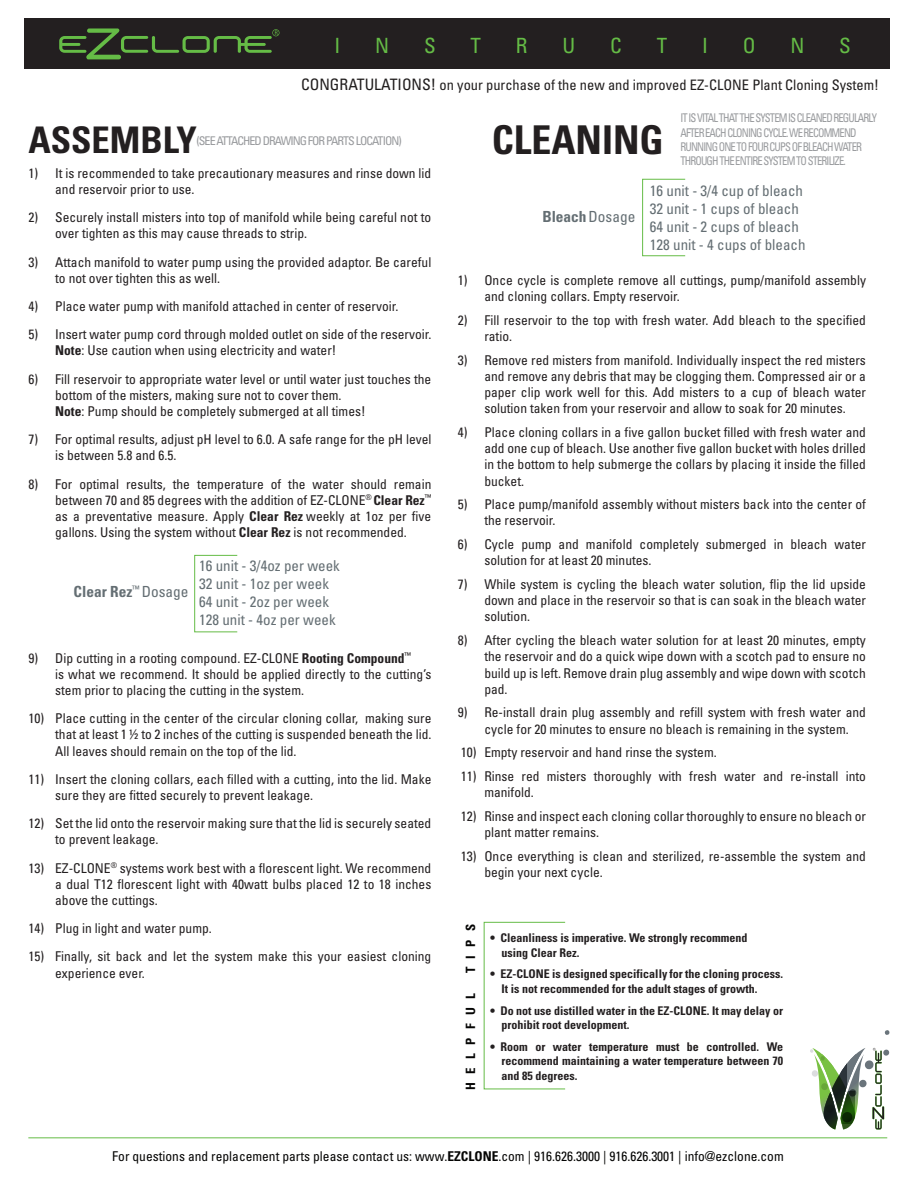
<style>
.page{position:relative;width:918px;height:1188px;background:#fff}
.page>*{position:absolute;margin:0;border:0;box-sizing:border-box;transform-origin:0 0}
.t1{font:700 condensed 39.75px "Univers";color:#231f20}
.t2{font:700 condensed 36.75px "Univers";color:#231f20}
.t3{font:condensed 21px "Univers";color:#65bc46}
.t4{font:700 condensed 15.3px "Univers";color:#646e73}
.t5{font:condensed 15px/18px "Univers";color:#646e73}
.t6{font:condensed 14.4px "Univers";color:#211e1e}
.t7{font:condensed 13.5px/16.2px "Univers";color:#231f20}
.t8{font:condensed 13.5px "Univers";color:#050504}
.t9{font:700 condensed 12.75px "Univers";letter-spacing:.66em;color:#050504}
.t10{font:700 condensed 12px/14.4px "Univers";color:#231f20}
.t11{font:condensed 12px/14.4px "Univers";letter-spacing:-.08em;color:#999b9e;scale:.88 1}
.t12{font:condensed 12px "Univers";letter-spacing:-.08em;color:#999b9e}
.s1{font-size:15.75px}
.s2{font-weight:700}
.s3{font-weight:400}
</style>
<div class="page">
<div style="left:24px;top:18px;width:866px;height:50px;background:#231f20"></div>
<svg style="left:483px;top:922px;width:83px;height:168px"></svg>
<div style="left:642px;top:179px;width:44px;height:77px;border:1px solid #65bc46"></div>
<svg style="left:59px;top:28px;width:220px;height:31px"></svg>
<hr style="left:28px;top:1137px;width:859px;height:1px;background:#65bc46">
<svg style="left:884px;top:1030px;width:6px;height:5px"></svg>
<svg style="left:810px;top:1048px;width:80px;height:82px"></svg>
<div style="left:194px;top:555px;width:44px;height:77px;border:1px solid #65bc46"></div>
<h3 class="t3" style="left:334px;top:32px;width:7px">I</h3>
<h3 class="t3" style="left:375px;top:32px;width:16px">N</h3>
<h3 class="t3" style="left:424px;top:32px;width:13px">S</h3>
<h3 class="t3" style="left:471px;top:32px;width:12px">T</h3>
<h3 class="t3" style="left:516px;top:32px;width:13px">R</h3>
<h3 class="t3" style="left:562px;top:32px;width:14px">U</h3>
<h3 class="t3" style="left:610px;top:32px;width:13px">C</h3>
<h3 class="t3" style="left:657px;top:32px;width:12px">T</h3>
<h3 class="t3" style="left:702px;top:32px;width:7px">I</h3>
<h3 class="t3" style="left:743px;top:32px;width:14px">O</h3>
<h3 class="t3" style="left:790px;top:32px;width:16px">N</h3>
<h3 class="t3" style="left:839px;top:32px;width:13px">S</h3>
<p class="t6" style="left:301px;top:76px;width:580px"><span class="s1">CONGRATULATIONS!</span> on your purchase of the new and improved EZ-CLONE Plant Cloning System!</p>
<p class="t11" style="left:680px;top:111px;width:225px">IT IS VITAL THAT THE SYSTEM IS CLEANED REGULARLY AFTER EACH CLONING CYCLE. WE RECOMMEND RUNNING ONE TO FOUR CUPS OF BLEACH WATER THROUGH THE ENTIRE SYSTEM TO STERILIZE.</p>
<h2 class="t2" style="left:28px;top:117px;width:170px">ASSEMBLY</h2>
<p class="t12" style="left:197px;top:133px;width:207px">(SEE ATTACHED DRAWING FOR PARTS LOCATION)</p>
<h1 class="t1" style="left:492px;top:115px;width:174px">CLEANING</h1>
<p class="t7" style="left:55px;top:165px;width:378px;text-indent:-27px">1) It is recommended to take precautionary measures and rinse down lid and reservoir prior to use.</p>
<p class="t7" style="left:55px;top:209px;width:378px;text-indent:-27px">2) Securely install misters into top of manifold while being careful not to over tighten as this may cause threads to strip.</p>
<p class="t7" style="left:55px;top:254px;width:378px;text-indent:-27px">3) Attach manifold to water pump using the provided adaptor. Be careful to not over tighten this as well.</p>
<p class="t7" style="left:29px;top:298px;width:371px">4) Place water pump with manifold attached in center of reservoir.</p>
<p class="t7" style="left:55px;top:326px;width:378px;text-indent:-27px">5) Insert water pump cord through molded outlet on side of the reservoir.<br><span class="s2">Note</span>: Use caution when using electricity and water!</p>
<p class="t7" style="left:55px;top:371px;width:378px;text-indent:-27px">6) Fill reservoir to appropriate water level or until water just touches the bottom of the misters, making sure not to cover them.<br><span class="s2">Note</span>: Pump should be completely submerged at all times!</p>
<p class="t7" style="left:55px;top:431px;width:378px;text-indent:-27px">7) For optimal results, adjust pH level to 6.0. A safe range for the pH level is between 5.8 and 6.5.</p>
<p class="t7" style="left:55px;top:476px;width:378px;text-align:justify;text-indent:-27px">8) For optimal results, the temperature of the water should remain between 70 and 85 degrees with the addition of EZ-CLONE<sup>®</sup> <span class="s2">Clear Rez</span><sup>™ </sup>as a preventative measure. Apply <span class="s2">Clear Rez</span> weekly at 1oz per five gallons. Using the system without <span class="s2">Clear Rez</span> is not recommended.</p>
<p class="t5" style="left:650px;top:181px;width:157px">16 unit - 3/4 cup of bleach<br>32 unit - 1 cups of bleach<br>64 unit - 2 cups of bleach<br>128 unit - 4 cups of bleach</p>
<p class="t4" style="left:542px;top:208px;width:95px">Bleach<span class="s3">Dosage</span></p>
<p class="t7" style="left:484px;top:272px;width:383px;text-indent:-27px">1) Once cycle is complete remove all cuttings, pump/manifold assembly and cloning collars. Empty reservoir.</p>
<p class="t7" style="left:484px;top:312px;width:383px;text-indent:-27px">2) Fill reservoir to the top with fresh water. Add bleach to the specified ratio.</p>
<p class="t7" style="left:484px;top:352px;width:383px;text-align:justify;text-indent:-27px">3) Remove red misters from manifold. Individually inspect the red misters and remove any debris that may be clogging them. Compressed air or a paper clip work well for this. Add misters to a cup of bleach water solution taken from your reservoir and allow to soak for 20 minutes.</p>
<p class="t7" style="left:484px;top:424px;width:383px;text-align:justify;text-indent:-27px">4) Place cloning collars in a five gallon bucket filled with fresh water and add one cup of bleach. Use another five gallon bucket with holes drilled in the bottom to help submerge the collars by placing it inside the filled bucket.</p>
<p class="t7" style="left:484px;top:496px;width:383px;text-indent:-27px">5) Place pump/manifold assembly without misters back into the center of the reservoir.</p>
<p class="t7" style="left:484px;top:536px;width:383px;text-indent:-27px">6) Cycle pump and manifold completely submerged in bleach water solution for at least 20 minutes.</p>
<p class="t7" style="left:484px;top:576px;width:383px;text-align:justify;text-indent:-27px">7) While system is cycling the bleach water solution, flip the lid upside down and place in the reservoir so that is can soak in the bleach water solution.</p>
<p class="t7" style="left:484px;top:632px;width:383px;text-align:justify;text-indent:-27px">8) After cycling the bleach water solution for at least 20 minutes, empty the reservoir and do a quick wipe down with a scotch pad to ensure no build up is left. Remove drain plug assembly and wipe down with scotch pad.</p>
<p class="t7" style="left:484px;top:704px;width:383px;text-indent:-27px">9) Re-install drain plug assembly and refill system with fresh water and cycle for 20 minutes to ensure no bleach is remaining in the system.</p>
<p class="t7" style="left:461px;top:744px;width:257px">10) Empty reservoir and hand rinse the system.</p>
<p class="t7" style="left:484px;top:768px;width:383px;text-indent:-24px">11) Rinse red misters thoroughly with fresh water and re-install into manifold.</p>
<p class="t7" style="left:484px;top:808px;width:383px;text-indent:-24px">12) Rinse and inspect each cloning collar thoroughly to ensure no bleach or plant matter remains.</p>
<p class="t7" style="left:484px;top:848px;width:383px;text-indent:-24px">13) Once everything is clean and sterilized, re-assemble the system and begin your next cycle.</p>
<p class="t5" style="left:199px;top:557px;width:142px">16 unit - 3/4oz per week<br>32 unit - 1oz per week<br>64 unit - 2oz per week<br>128 unit - 4oz per week</p>
<p class="t4" style="left:74px;top:582px;width:116px">Clear Rez<sup>™</sup> <span class="s3">Dosage</span></p>
<p class="t7" style="left:55px;top:650px;width:378px;text-indent:-27px">9) Dip cutting in a rooting compound. EZ-CLONE <span class="s2">Rooting Compound</span><sup>™<br></sup>is what we recommend. It should be applied directly to the cutting’s stem prior to placing the cutting in the system.</p>
<p class="t7" style="left:55px;top:710px;width:378px;text-align:justify;text-indent:-27px">10) Place cutting in the center of the circular cloning collar, making sure that at least 1 ½ to 2 inches of the cutting is suspended beneath the lid.<br>All leaves should remain on the top of the lid.</p>
<p class="t7" style="left:55px;top:771px;width:378px;text-indent:-27px">11) Insert the cloning collars, each filled with a cutting, into the lid. Make sure they are fitted securely to prevent leakage.</p>
<p class="t7" style="left:55px;top:815px;width:378px;text-indent:-27px">12) Set the lid onto the reservoir making sure that the lid is securely seated to prevent leakage.</p>
<p class="t7" style="left:55px;top:860px;width:378px;text-align:justify;text-indent:-27px">13) EZ-CLONE<sup>®</sup> systems work best with a florescent light. We recommend a dual T12 florescent light with 40watt bulbs placed 12 to 18 inches above the cuttings.</p>
<p class="t7" style="left:29px;top:920px;width:185px">14) Plug in light and water pump.</p>
<p class="t7" style="left:55px;top:948px;width:378px;text-indent:-27px">15) Finally, sit back and let the system make this your easiest cloning experience ever.</p>
<p class="t9" style="left:463px;top:973px;width:51px;rotate:-90deg">TIPS</p>
<p class="t10" style="left:502px;top:931px;width:247px;text-indent:-11px">• Cleanliness is imperative. We strongly recommend using Clear Rez.</p>
<p class="t10" style="left:502px;top:967px;width:283px;text-indent:-11px">• EZ-CLONE is designed specifically for the cloning process.<br>It is not recommended for the adult stages of growth.</p>
<p class="t10" style="left:502px;top:1003px;width:283px;text-indent:-11px">• Do not use distilled water in the EZ-CLONE. It may delay or prohibit root development.</p>
<p class="t10" style="left:502px;top:1040px;width:283px;text-align:justify;text-indent:-11px">• Room or water temperature must be controlled. We recommend maintaining a water temperature between 70 and 85 degrees.</p>
<p class="t9" style="left:463px;top:1090px;width:98px;rotate:-90deg">HELPFUL</p>
<p class="t8" style="left:112px;top:1147px;width:673px">For questions and replacement parts please contact us: www.<span class="s2">EZCLONE</span>.com | 916.626.3000 | 916.626.3001 | info@ezclone.com</p>
</div>
